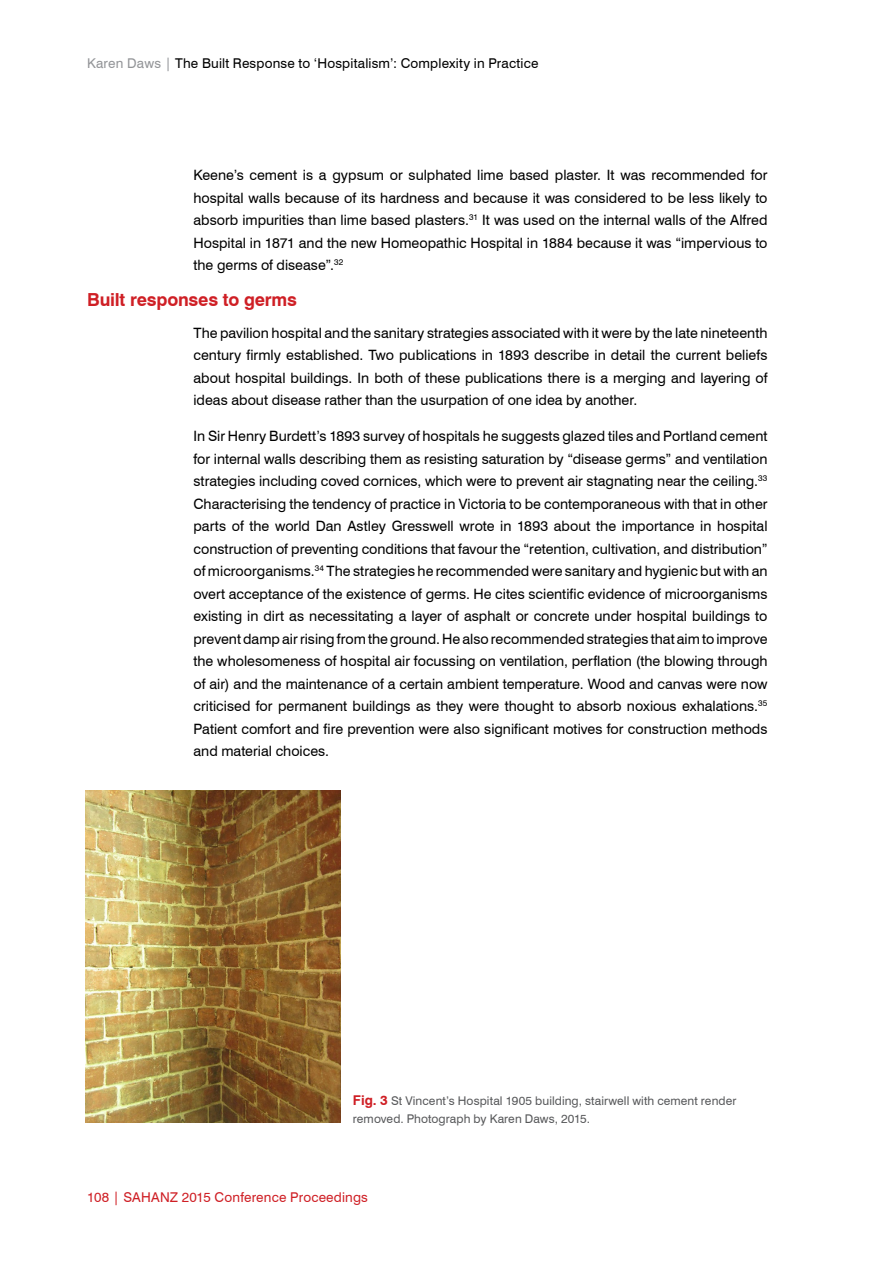
<style>
.page{position:relative;width:893px;height:1263px;background:#fff}
.page>*{position:absolute;margin:0;border:0;box-sizing:border-box;transform-origin:0 0}
.t1{font:700 18px "Swiss 721 BT";letter-spacing:-.01em;color:#cf1f25}
.t2{font:14.25px/22.5px "Swiss 721 BT";color:#000;text-align:justify}
.t3{font:13.5px "Swiss 721 BT";letter-spacing:.015em;color:#000}
.t4{font:13.5px "Swiss 721 BT";letter-spacing:.015em;color:#cf1f25}
.t5{font:12px/18px "Swiss 721 BT";letter-spacing:.01em;color:#58595b}
.s1{color:#939598}
.s2{font-weight:700;font-size:13.5px;color:#cf1f25}
</style>
<div class="page">
<img style="left:85px;top:791px;width:255px;height:332px">
<p class="t3" style="left:87px;top:54px;width:453px"><span class="s1">Karen Daws |</span> The Built Response to ‘Hospitalism’: Complexity in Practice</p>
<p class="t2" style="left:193px;top:164px;width:576px">Keene’s cement is a gypsum or sulphated lime based plaster. It was recommended for hospital walls because of its hardness and because it was considered to be less likely to absorb impurities than lime based plasters.<sup>31</sup> It was used on the internal walls of the Alfred Hospital in 1871 and the new Homeopathic Hospital in 1884 because it was “impervious to the germs of disease”.<sup>32</sup></p>
<p class="t1" style="left:87px;top:289px;width:211px">Built responses to germs</p>
<p class="t2" style="left:193px;top:321px;width:576px">The pavilion hospital and the sanitary strategies associated with it were by the late nineteenth century firmly established. Two publications in 1893 describe in detail the current beliefs about hospital buildings. In both of these publications there is a merging and layering of ideas about disease rather than the usurpation of one idea by another.</p>
<p class="t2" style="left:193px;top:425px;width:576px">In Sir Henry Burdett’s 1893 survey of hospitals he suggests glazed tiles and Portland cement for internal walls describing them as resisting saturation by “disease germs” and ventilation strategies including coved cornices, which were to prevent air stagnating near the ceiling.<sup>33<br></sup>Characterising the tendency of practice in Victoria to be contemporaneous with that in other parts of the world Dan Astley Gresswell wrote in 1893 about the importance in hospital construction of preventing conditions that favour the “retention, cultivation, and distribution” of microorganisms.<sup>34</sup> The strategies he recommended were sanitary and hygienic but with an overt acceptance of the existence of germs. He cites scientific evidence of microorganisms existing in dirt as necessitating a layer of asphalt or concrete under hospital buildings to prevent damp air rising from the ground. He also recommended strategies that aim to improve the wholesomeness of hospital air focussing on ventilation, perflation (the blowing through of air) and the maintenance of a certain ambient temperature. Wood and canvas were now criticised for permanent buildings as they were thought to absorb noxious exhalations.<sup>35<br></sup>Patient comfort and fire prevention were also significant motives for construction methods and material choices.</p>
<p class="t5" style="left:353px;top:1091px;width:385px"><span class="s2">Fig. 3</span> St Vincent’s Hospital 1905 building, stairwell with cement render removed. Photograph by Karen Daws, 2015.</p>
<p class="t4" style="left:87px;top:1188px;width:282px">108 | SAHANZ 2015 Conference Proceedings</p>
</div>
